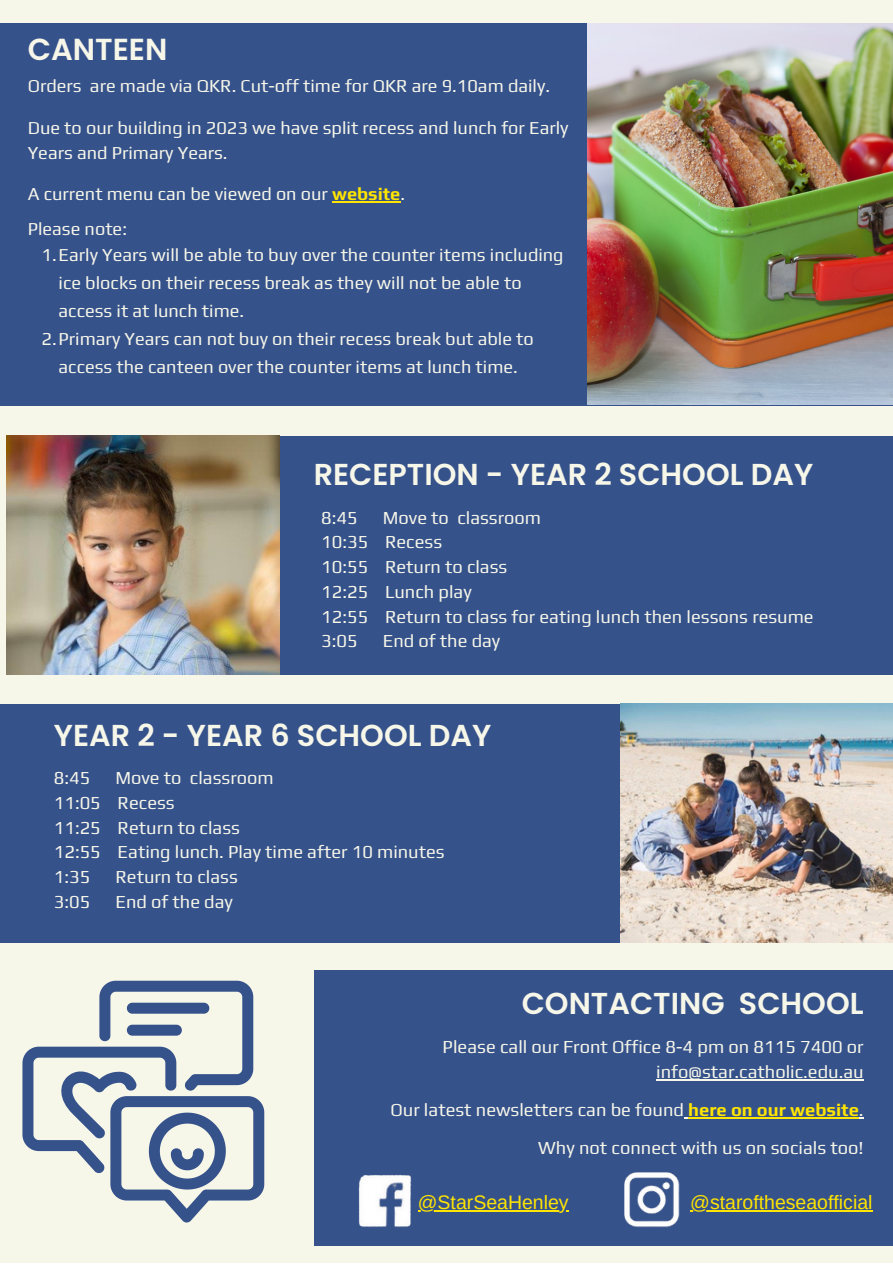
<style>
.page{position:relative;width:893px;height:1264px;background:#fff}
.page>*{position:absolute;margin:0;border:0;box-sizing:border-box;transform-origin:0 0}
.t1{font:600 30.45px "Poppins";color:#f6f6e9}
.t2{font:600 30.3px "Poppins";color:#f6f6e9}
.t3{font:19.5px "Arimo";color:#ffe500}
.t4{font:18.3px/25.5px "Play";color:#f6f6e9;text-align:right}
.t5{font:18.15px/28px "Play";color:#f6f6e9}
.s1{font-weight:700;color:#ffe500}
</style>
<div class="page">
<div style="left:0;top:0;width:892px;height:1262px;background:#f6f6e9"></div>
<div style="left:255px;top:436px;width:637px;height:238px;background:#36528b"></div>
<img style="left:6px;top:436px;width:273px;height:238px">
<div style="left:0;top:703px;width:620px;height:239px;background:#36528b"></div>
<img style="left:620px;top:703px;width:272px;height:239px">
<div style="left:314px;top:970px;width:578px;height:274px;background:#36528b"></div>
<svg style="left:22px;top:980px;width:242px;height:242px"></svg>
<img style="left:342px;top:1174px;width:85px;height:71px">
<img style="left:624px;top:1172px;width:56px;height:55px">
<div style="left:0;top:24px;width:892px;height:381px;background:#36528b"></div>
<img style="left:588px;top:24px;width:304px;height:381px">
<hr style="left:656px;top:1079px;width:207px;height:2px;background:#f6f6e9">
<hr style="left:688px;top:1117px;width:170px;height:2px;background:#ffe500">
<hr style="left:690px;top:1210px;width:182px;height:1px;background:#ffe500">
<hr style="left:418px;top:1210px;width:150px;height:1px;background:#ffe500">
<hr style="left:332px;top:201px;width:68px;height:1px;background:#ffe500">
<p class="t1" style="left:28px;top:28px;width:141px">CANTEEN</p>
<p class="t5" style="left:28px;top:72px;width:524px">Orders are made via QKR. Cut-off time for QKR are 9.10am daily.</p>
<p class="t5" style="left:28px;top:115px;width:542px;line-height:24.9px">Due to our building in 2023 we have split recess and lunch for Early<br>Years and Primary Years.</p>
<p class="t5" style="left:28px;top:179px;width:379px">A current menu can be viewed on our <span class="s1">website</span>.</p>
<p class="t5" style="left:28px;top:214px;width:101px">Please note:</p>
<p class="t5" style="left:59px;top:241px;width:506px;text-indent:-17px">1.Early Years will be able to buy over the counter items including ice blocks on their recess break as they will not be able to access it at lunch time.</p>
<p class="t5" style="left:42px;top:325px;width:494px;text-align:center">2.Primary Years can not buy on their recess break but able to access the canteen over the counter items at lunch time.</p>
<p class="t2" style="left:314px;top:453px;width:501px">RECEPTION - YEAR 2 SCHOOL DAY</p>
<p class="t4" style="left:321px;top:504px;width:38px">8:45</p>
<p class="t4" style="left:383px;top:504px;width:160px">Move to classroom</p>
<p class="t4" style="left:321px;top:529px;width:122px">10:35 Recess</p>
<p class="t4" style="left:321px;top:554px;width:188px">10:55 Return to class</p>
<p class="t4" style="left:321px;top:578px;width:152px">12:25 Lunch play</p>
<p class="t4" style="left:321px;top:603px;width:494px">12:55 Return to class for eating lunch then lessons resume</p>
<p class="t4" style="left:321px;top:628px;width:38px">3:05</p>
<p class="t4" style="left:383px;top:628px;width:119px">End of the day</p>
<p class="t2" style="left:54px;top:714px;width:439px">YEAR 2 - YEAR 6 SCHOOL DAY</p>
<p class="t4" style="left:54px;top:764px;width:38px">8:45</p>
<p class="t4" style="left:115px;top:764px;width:160px">Move to classroom</p>
<p class="t4" style="left:54px;top:789px;width:122px">11:05 Recess</p>
<p class="t4" style="left:54px;top:814px;width:188px">11:25 Return to class</p>
<p class="t4" style="left:54px;top:839px;width:392px">12:55 Eating lunch. Play time after 10 minutes</p>
<p class="t4" style="left:54px;top:863px;width:38px">1:35</p>
<p class="t4" style="left:115px;top:863px;width:124px">Return to class</p>
<p class="t4" style="left:54px;top:888px;width:38px">3:05</p>
<p class="t4" style="left:115px;top:888px;width:119px">End of the day</p>
<p class="t2" style="left:521px;top:981px;width:343px">CONTACTING SCHOOL</p>
<p class="t4" style="left:442px;top:1033px;width:422px">Please call our Front Office 8-4 pm on 8115 7400 or info@star.catholic.edu.au</p>
<p class="t4" style="left:390px;top:1096px;width:474px">Our latest newsletters can be found <span class="s1">here on our website</span>.</p>
<p class="t4" style="left:538px;top:1134px;width:327px">Why not connect with us on socials too!</p>
<p class="t3" style="left:418px;top:1191px;width:152px">@StarSeaHenley</p>
<p class="t3" style="left:690px;top:1191px;width:184px">@staroftheseaofficial</p>
</div>
